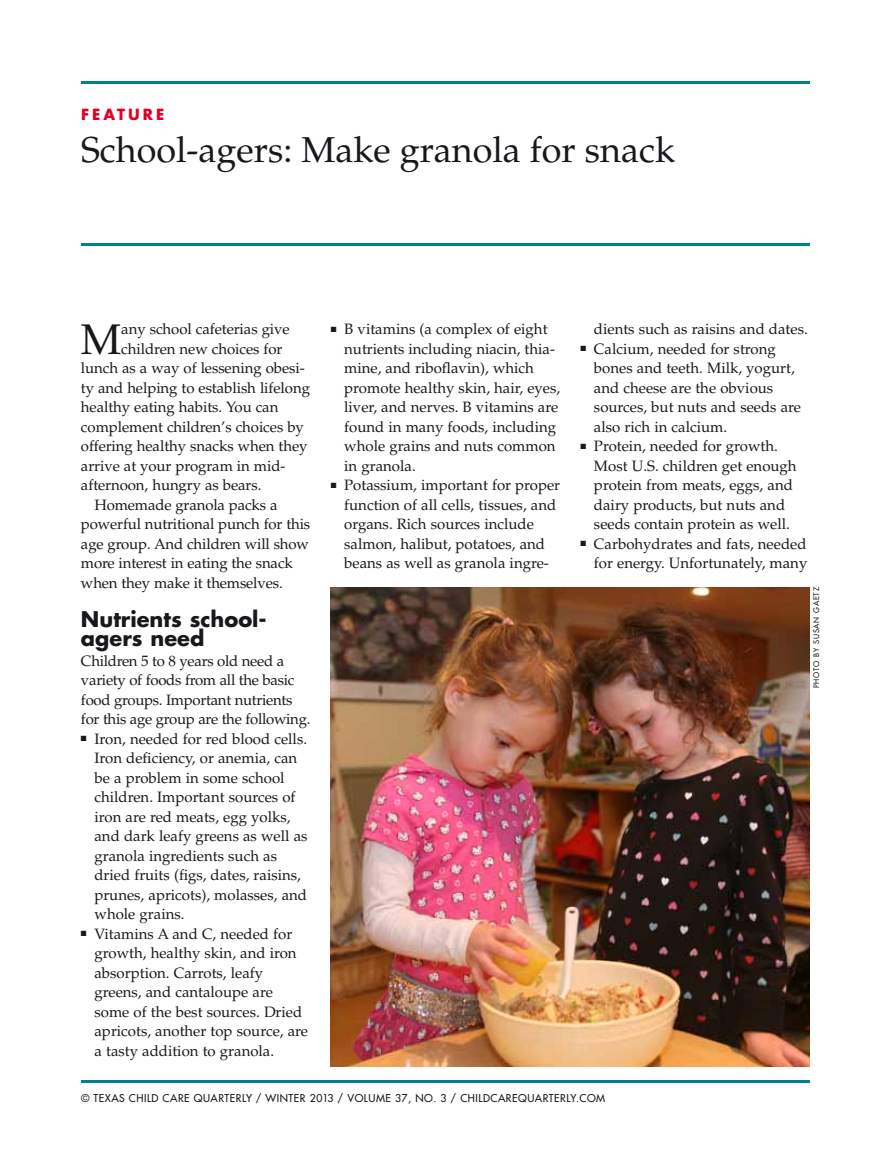
<style>
.page{position:relative;width:891px;height:1161px;background:#fff}
.page>*{position:absolute;margin:0;border:0;box-sizing:border-box;transform-origin:0 0}
.t1{font:42.9px "Palatino";color:#1a171c}
.t2{font:36px "Palatino";color:#1a171c}
.t3{font:700 21px/19.5px "Futura";color:#1a171c}
.t4{font:15px/19.5px "Palatino";color:#1a171c}
.t5{font:15px/19.5px "Palatino";letter-spacing:-.02em;color:#1a171c}
.t6{font:700 15px "Futura";letter-spacing:.2em;color:#e20025}
.t7{font:10.5px "Futura";letter-spacing:.05em;color:#1a171c}
.t8{font:7.5px "Futura";letter-spacing:.1em;color:#1a171c}
</style>
<div class="page">
<hr style="left:81px;top:81px;width:729px;height:3px;background:#008093">
<hr style="left:81px;top:1080px;width:729px;height:3px;background:#008093">
<hr style="left:81px;top:243px;width:729px;height:3px;background:#008093">
<img style="left:331px;top:587px;width:479px;height:479px">
<p class="t6" style="left:81px;top:104px;width:85px">feature</p>
<h2 class="t2" style="left:81px;top:129px;width:596px">School-agers: Make granola for snack</h2>
<h1 class="t1" style="left:81px;top:314px;width:42px">M</h1>
<p class="t4" style="left:121px;top:319px;width:170px">any school cafeterias give</p>
<p class="t4" style="left:121px;top:339px;width:163px">children new choices for</p>
<p class="t4" style="left:81px;top:358px;width:225px">lunch as a way of lessening obesi-</p>
<p class="t4" style="left:81px;top:378px;width:231px">ty and helping to establish lifelong</p>
<p class="t4" style="left:81px;top:397px;width:199px">healthy eating habits. You can</p>
<p class="t4" style="left:81px;top:417px;width:224px">complement children’s choices by</p>
<p class="t4" style="left:81px;top:436px;width:228px">offering healthy snacks when they</p>
<p class="t4" style="left:81px;top:456px;width:206px">arrive at your program in mid-</p>
<p class="t4" style="left:81px;top:475px;width:182px">afternoon, hungry as bears.</p>
<p class="t4" style="left:94px;top:495px;width:185px">Homemade granola packs a</p>
<p class="t4" style="left:81px;top:514px;width:231px">powerful nutritional punch for this</p>
<p class="t4" style="left:81px;top:534px;width:230px">age group. And children will show</p>
<p class="t4" style="left:81px;top:553px;width:213px">more interest in eating the snack</p>
<p class="t4" style="left:81px;top:573px;width:203px">when they make it themselves.</p>
<h3 class="t3" style="left:81px;top:608px;width:187px">Nutrients school&shy;agers need</h3>
<p class="t5" style="left:81px;top:651px;width:231px">Children 5 to 8 years old need a variety of foods from all the basic food groups. Important nutrients for this age group are the following.</p>
<p class="t4" style="left:94px;top:729px;width:215px;text-indent:-14px">■ Iron, needed for red blood cells.<br>Iron deficiency, or anemia, can be a problem in some school children. Important sources of iron are red meats, egg yolks, and dark leafy greens as well as granola ingredients such as dried fruits (figs, dates, raisins, prunes, apricots), molasses, and whole grains.</p>
<p class="t4" style="left:94px;top:924px;width:215px;text-indent:-14px">■ Vitamins A and C, needed for growth, healthy skin, and iron absorption. Carrots, leafy greens, and cantaloupe are some of the best sources. Dried apricots, another top source, are a tasty addition to granola.</p>
<p class="t4" style="left:344px;top:319px;width:218px;text-indent:-14px">■ B vitamins (a complex of eight nutrients including niacin, thia&shy;mine, and riboflavin), which promote healthy skin, hair, eyes, liver, and nerves. B vitamins are found in many foods, including whole grains and nuts common in granola.</p>
<p class="t4" style="left:344px;top:475px;width:217px;text-indent:-14px">■ Potassium, important for proper function of all cells, tissues, and organs. Rich sources include salmon, halibut, potatoes, and beans as well as granola ingre-</p>
<p class="t4" style="left:594px;top:319px;width:215px">dients such as raisins and dates.</p>
<p class="t4" style="left:594px;top:339px;width:209px;text-indent:-14px">■ Calcium, needed for strong bones and teeth. Milk, yogurt, and cheese are the obvious sources, but nuts and seeds are also rich in calcium.</p>
<p class="t4" style="left:594px;top:436px;width:204px;text-indent:-14px">■ Protein, needed for growth.<br>Most U.S. children get enough protein from meats, eggs, and dairy products, but nuts and seeds contain protein as well.</p>
<p class="t4" style="left:580px;top:534px;width:228px;text-align:right">■ Carbohydrates and fats, needed for energy. Unfortunately, many</p>
<p class="t8" style="left:811px;top:657px;width:71px;rotate:-90deg">BY SUSAN GAETZ</p>
<p class="t8" style="left:811px;top:688px;width:18px;rotate:-90deg">PHOTO</p>
<p class="t7" style="left:81px;top:1091px;width:502px">© TEXAS CHILD CARE QUARTERLY / WINTER 2013 / VOLU ME 37, NO. 3 / CHILDCAREQUARTERLY.COM</p>
</div>
